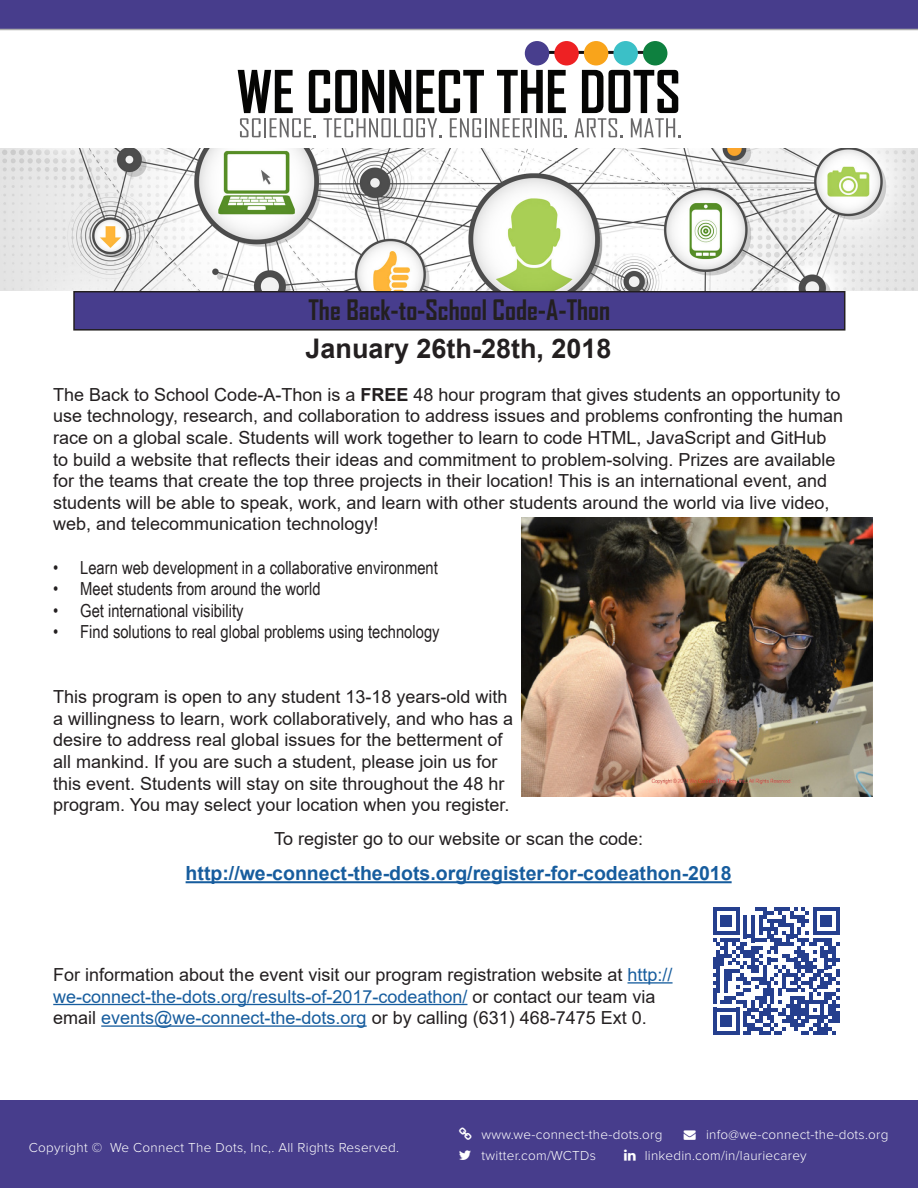
<style>
.page{position:relative;width:918px;height:1188px;background:#fff}
.page>*{position:absolute;margin:0;border:0;box-sizing:border-box;transform-origin:0 0}
.t1{font:700 27px "Agency FB";color:#231f20}
.t2{font:700 27px "Arial";color:#231f20}
.t3{font:700 19.5px "Arial";color:#175d9e}
.t4{font:18px/21.6px "Arial";color:#231f20}
.t5{font:18px "Arial Narrow";color:#231f20}
.t6{font:300 13.5px "Proxima Nova";letter-spacing:.02em;color:#fff}
.s1{font-weight:700}
.s2{color:#175d9e}
</style>
<div class="page">
<div style="left:525px;top:41px;width:24px;height:24px;background:#483e8d;border-radius:50%"></div>
<div style="left:554px;top:41px;width:25px;height:24px;background:#ee2123;border-radius:50%"></div>
<div style="left:584px;top:41px;width:24px;height:24px;background:#f9a41b;border-radius:50%"></div>
<div style="left:613px;top:41px;width:25px;height:24px;background:#3bc0c7;border-radius:50%"></div>
<div style="left:643px;top:41px;width:24px;height:24px;background:#0e803f;border-radius:50%"></div>
<svg style="left:238px;top:70px;width:329px;height:67px"></svg>
<svg style="left:575px;top:70px;width:105px;height:67px"></svg>
<div style="left:0;top:1101px;width:918px;height:87px;background:#473d8c"></div>
<div style="left:0;top:0;width:918px;height:30px;background:#473d8c"></div>
<div style="left:74px;top:292px;width:771px;height:38px;background:#473d8d"></div>
<div style="left:73px;top:291px;width:772px;height:40px;border:2px solid #231f20"></div>
<hr style="left:186px;top:881px;width:546px;height:2px;background:#175d9e">
<hr style="left:628px;top:982px;width:45px;height:2px;background:#175d9e">
<hr style="left:53px;top:1004px;width:414px;height:1px;background:#175d9e">
<hr style="left:101px;top:1025px;width:266px;height:2px;background:#175d9e">
<img style="left:0;top:148px;width:918px;height:143px">
<img style="left:521px;top:518px;width:352px;height:278px">
<svg style="left:713px;top:907px;width:127px;height:128px"></svg>
<hr style="left:836px;top:1012px;width:4px;height:11px;background:#253f8e">
<p class="t1" style="left:308px;top:293px;width:303px">The Back-to-School Code-A-Thon</p>
<p class="t2" style="left:306px;top:329px;width:308px">January 26th-28th, 2018</p>
<p class="t4" style="left:53px;top:384px;width:792px">The Back to School Code-A-Thon is a <span class="s1">FREE</span> 48 hour program that gives students an opportunity to use technology, research, and collaboration to address issues and problems confronting the human race on a global scale. Students will work together to learn to code HTML, JavaScript and GitHub to build a website that reflects their ideas and commitment to problem-solving. Prizes are available for the teams that create the top three projects in their location! This is an international event, and students will be able to speak, work, and learn with other students around the world via live video, web, and telecommunication technology!</p>
<p class="t5" style="left:53px;top:554px;width:386px">• Learn web development in a collaborative environment</p>
<p class="t5" style="left:53px;top:576px;width:269px">• Meet students from around the world</p>
<p class="t5" style="left:53px;top:597px;width:192px">• Get international visibility</p>
<p class="t5" style="left:53px;top:619px;width:388px">• Find solutions to real global problems using technology</p>
<p class="t4" style="left:53px;top:686px;width:461px">This program is open to any student 13-18 years-old with a willingness to learn, work collaboratively, and who has a desire to address real global issues for the betterment of all mankind. If you are such a student, please join us for this event. Students will stay on site throughout the 48 hr program. You may select your location when you register.</p>
<p class="t4" style="left:274px;top:828px;width:371px">To register go to our website or scan the code:</p>
<p class="t3" style="left:186px;top:860px;width:548px">http://we-connect-the-dots.org/register-for-codeathon-2018</p>
<p class="t4" style="left:53px;top:964px;width:621px">For information about the event visit our program registration website at <span class="s2">http:// we-connect-the-dots.org/results-of-2017-codeathon/</span> or contact our team via email <span class="s2">events@we-connect-the-dots.org</span> or by calling (631) 468-7475 Ext 0.</p>
<p class="t6" style="left:29px;top:1139px;width:372px">Copyright © We Connect The Dots, Inc,. All Rights Reserved.</p>
<p class="t6" style="left:482px;top:1127px;width:182px">www.we-connect-the-dots.org</p>
<p class="t6" style="left:684px;top:1127px;width:206px">→ info@we-connect-the-dots.org</p>
<p class="t6" style="left:482px;top:1148px;width:116px">twitter.com/WCTDs</p>
<p class="t6" style="left:645px;top:1148px;width:163px">linkedin.com/in/lauriecarey</p>
</div>
